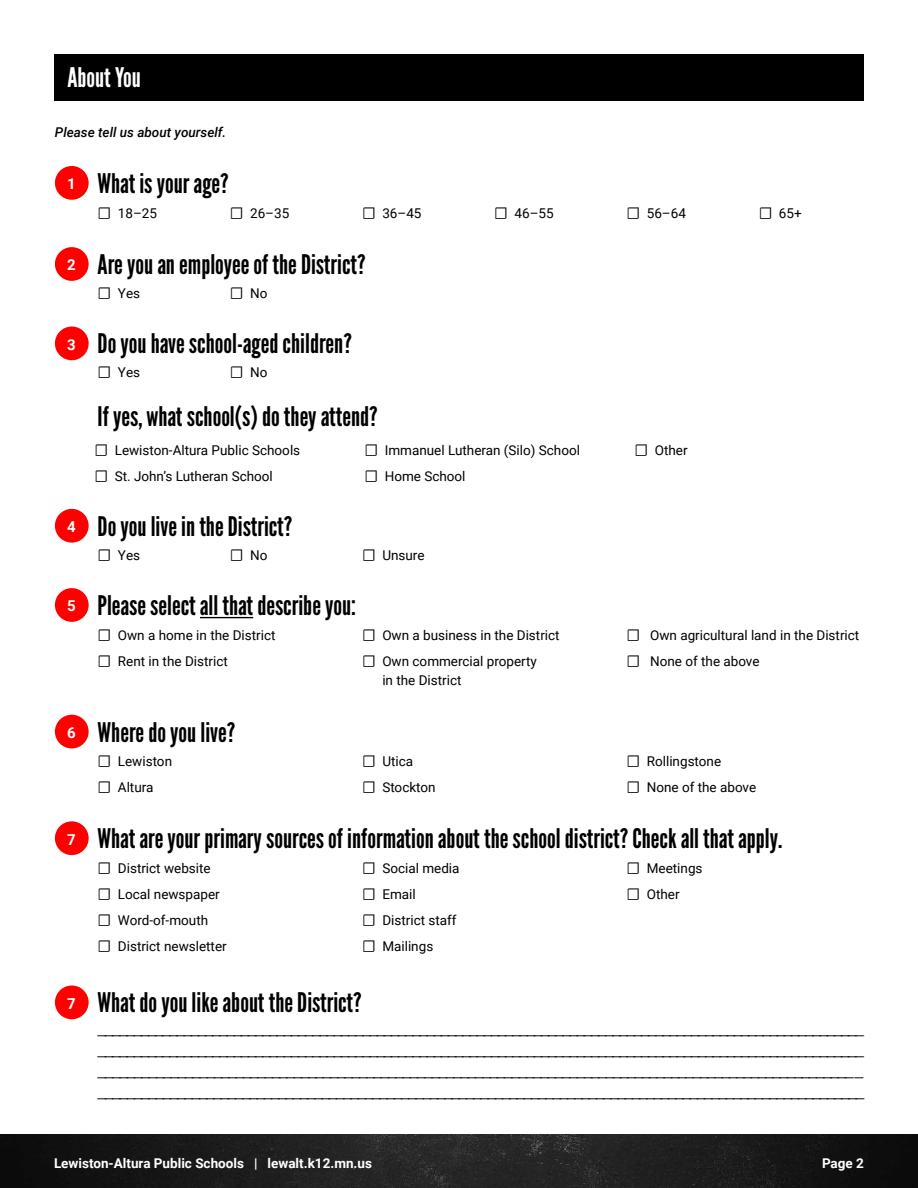
<style>
.page{position:relative;width:918px;height:1188px;background:#fff}
.page>*{position:absolute;margin:0;border:0;box-sizing:border-box;transform-origin:0 0}
.t1{font:27px "League Gothic";color:#000}
.t2{font:27px "League Gothic";color:#fff}
.t3{font:18px/21px "Minion Pro";color:#000;text-align:justify}
.t4{font:13.5px/26px "Roboto";color:#000}
.t5{font:700 13.5px "Roboto";color:#fff}
.t6{font:italic 500 13.5px "Roboto";color:#000}
.s1{font-family:"Roboto";font-weight:700;font-size:15px;color:#fff}
.s2{font-family:"Acumin Pro"}
</style>
<div class="page">
<img style="left:0;top:1134px;width:918px;height:54px">
<div style="left:54px;top:54px;width:810px;height:47px;background:#000"></div>
<div style="left:55px;top:166px;width:34px;height:34px;background:#f00;border-radius:50%"></div>
<div style="left:55px;top:588px;width:34px;height:34px;background:#f00;border-radius:50%"></div>
<hr style="left:200px;top:617px;width:53px;height:1px;background:#000">
<div style="left:55px;top:715px;width:34px;height:33px;background:#f00;border-radius:50%"></div>
<div style="left:55px;top:821px;width:34px;height:34px;background:#f00;border-radius:50%"></div>
<div style="left:55px;top:986px;width:34px;height:33px;background:#f00;border-radius:50%"></div>
<div style="left:55px;top:247px;width:34px;height:34px;background:#f00;border-radius:50%"></div>
<div style="left:55px;top:509px;width:34px;height:34px;background:#f00;border-radius:50%"></div>
<div style="left:55px;top:327px;width:34px;height:33px;background:#f00;border-radius:50%"></div>
<h1 class="t2" style="left:68px;top:62px;width:75px">About You</h1>
<p class="t6" style="left:55px;top:123px;width:173px">Please tell us about yourself.</p>
<h1 class="t1" style="left:67px;top:167px;width:163px"><span class="s1">1</span> What is your age?</h1>
<p class="t4" style="left:98px;top:200px;width:61px"><span class="s2">☐</span> 18–25</p>
<p class="t4" style="left:230px;top:200px;width:61px"><span class="s2">☐</span> 26–35</p>
<p class="t4" style="left:362px;top:200px;width:61px"><span class="s2">☐</span> 36–45</p>
<p class="t4" style="left:494px;top:200px;width:61px"><span class="s2">☐</span> 46–55</p>
<p class="t4" style="left:627px;top:200px;width:61px"><span class="s2">☐</span> 56–64</p>
<p class="t4" style="left:759px;top:200px;width:45px"><span class="s2">☐</span> 65+</p>
<h1 class="t1" style="left:67px;top:248px;width:300px"><span class="s1">2</span> Are you an employee of the District?</h1>
<p class="t4" style="left:98px;top:280px;width:44px"><span class="s2">☐</span> Yes</p>
<p class="t4" style="left:230px;top:280px;width:39px"><span class="s2">☐</span> No</p>
<h1 class="t1" style="left:67px;top:328px;width:286px"><span class="s1">3</span> Do you have school-aged children?</h1>
<p class="t4" style="left:98px;top:359px;width:44px"><span class="s2">☐</span> Yes</p>
<p class="t4" style="left:230px;top:359px;width:39px"><span class="s2">☐</span> No</p>
<h1 class="t1" style="left:98px;top:400px;width:282px">If yes, what school(s) do they attend?</h1>
<p class="t4" style="left:94px;top:437px;width:207px"><span class="s2">☐</span> Lewiston-Altura Public Schools <span class="s2">☐</span> St. John’s Lutheran School</p>
<p class="t4" style="left:364px;top:437px;width:217px"><span class="s2">☐</span> Immanuel Lutheran (Silo) School <span class="s2">☐</span> Home School</p>
<p class="t4" style="left:634px;top:437px;width:55px"><span class="s2">☐</span> Other</p>
<h1 class="t1" style="left:67px;top:510px;width:227px"><span class="s1">4</span> Do you live in the District?</h1>
<p class="t4" style="left:98px;top:541px;width:44px"><span class="s2">☐</span> Yes</p>
<p class="t4" style="left:230px;top:541px;width:39px"><span class="s2">☐</span> No</p>
<p class="t4" style="left:362px;top:541px;width:64px"><span class="s2">☐</span> Unsure</p>
<h1 class="t1" style="left:67px;top:589px;width:290px"><span class="s1">5</span> Please select all that describe you:</h1>
<p class="t4" style="left:98px;top:621px;width:179px"><span class="s2">☐</span> Own a home in the District <span class="s2">☐</span> Rent in the District</p>
<p class="t4" style="left:362px;top:621px;width:199px"><span class="s2">☐</span> Own a business in the District <span class="s2">☐</span> Own commercial property</p>
<p class="t4" style="left:382px;top:666px;width:81px">in the District</p>
<h1 class="t1" style="left:67px;top:716px;width:170px"><span class="s1">6</span> Where do you live?</h1>
<p class="t4" style="left:627px;top:621px;width:234px"><span class="s2">☐</span> Own agricultural land in the District <span class="s2">☐</span> None of the above</p>
<p class="t4" style="left:98px;top:748px;width:76px"><span class="s2">☐</span> Lewiston <span class="s2">☐</span> Altura</p>
<p class="t4" style="left:362px;top:748px;width:75px"><span class="s2">☐</span> Utica<br><span class="s2">☐</span> Stockton</p>
<p class="t4" style="left:627px;top:748px;width:131px"><span class="s2">☐</span> Rollingstone<br><span class="s2">☐</span> None of the above</p>
<h1 class="t1" style="left:67px;top:822px;width:717px"><span class="s1">7</span> What are your primary sources of information about the school district? Check all that apply.</h1>
<p class="t4" style="left:98px;top:855px;width:131px"><span class="s2">☐</span> District website <span class="s2">☐</span> Local newspaper <span class="s2">☐</span> Word-of-mouth<br><span class="s2">☐</span> District newsletter</p>
<p class="t4" style="left:362px;top:855px;width:99px"><span class="s2">☐</span> Social media <span class="s2">☐</span> Email<br><span class="s2">☐</span> District staff <span class="s2">☐</span> Mailings</p>
<p class="t4" style="left:627px;top:855px;width:78px"><span class="s2">☐</span> Meetings <span class="s2">☐</span> Other</p>
<h1 class="t1" style="left:67px;top:987px;width:296px"><span class="s1">7</span> What do you like about the District?</h1>
<p class="t3" style="left:98px;top:1018px;width:768px">___________________________________________________________________________________________________________ ___________________________________________________________________________________________________________ _________________________________________________________________________________________________________ __________________________________________________________________________________________________________</p>
<p class="t5" style="left:54px;top:1154px;width:320px">Lewiston-Altura Public Schools | lewalt.k12.mn.us</p>
<p class="t5" style="left:822px;top:1154px;width:43px">Page 2</p>
</div>
